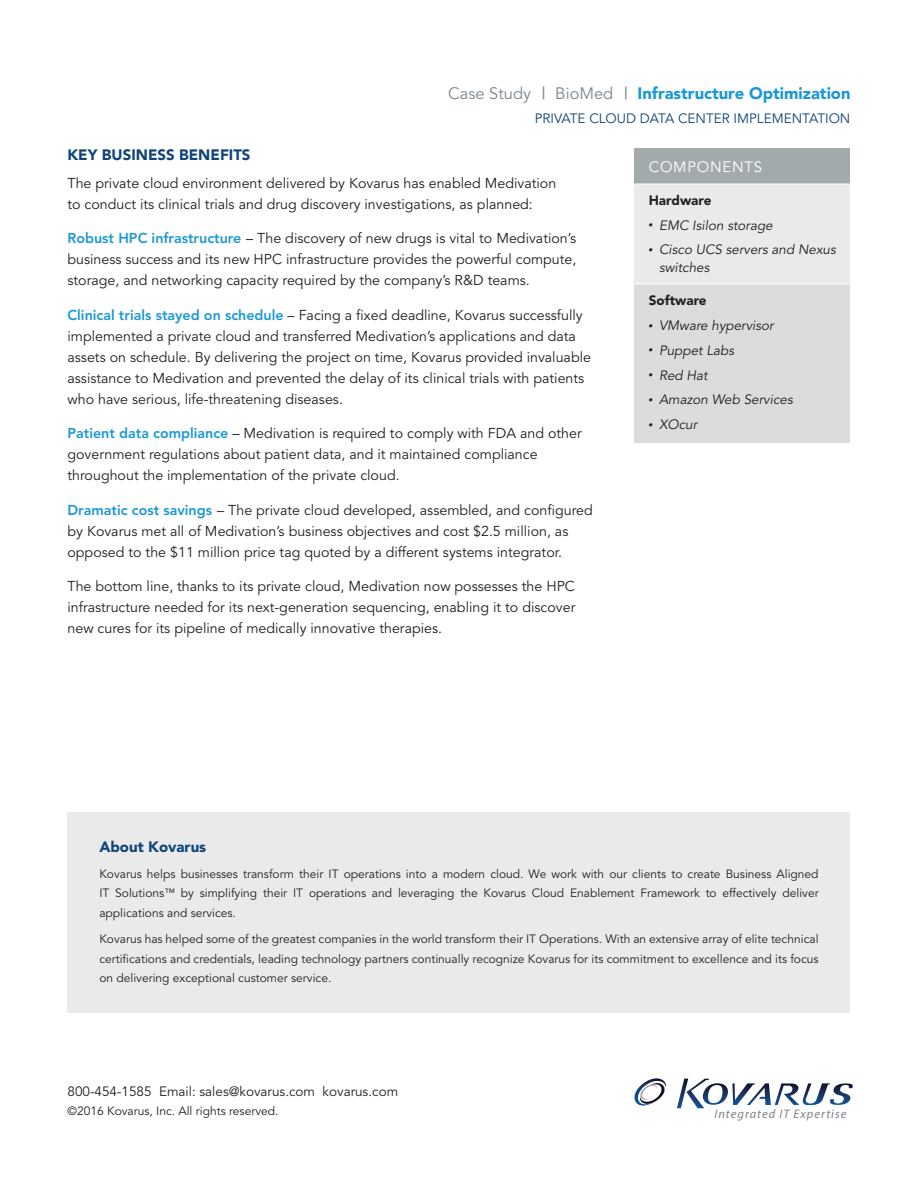
<style>
.page{position:relative;width:918px;height:1188px;background:#fff}
.page>*{position:absolute;margin:0;border:0;box-sizing:border-box;transform-origin:0 0}
.t1{font:900 16.5px "Avenir";color:#1a98d6}
.t2{font:900 15px "Avenir";color:#0f4479}
.t3{font:15px "Avenir";letter-spacing:.05em;color:#fff}
.t4{font:14.25px/21px "Avenir";color:#231f20}
.t5{font:italic 13.5px/18px "Avenir";color:#231f20}
.t6{font:13.5px "Avenir";color:#231f20}
.t7{font:13.5px "Avenir";color:#0f4479}
.t8{font:900 13.5px "Avenir";color:#231f20}
.t9{font:italic 12.45px "Myriad Pro";letter-spacing:.08em;color:#808285}
.t10{font:12px/19.5px "Avenir";color:#231f20;text-align:justify}
.s1{font-weight:400;color:#7d868d}
.s2{font-weight:500;color:#7d868d}
.s3{font-weight:800;color:#1a98d6}
.s4{font-size:9px}
.s5{font-size:10.5px}
</style>
<div class="page">
<svg style="left:634px;top:1078px;width:32px;height:28px"></svg>
<svg style="left:677px;top:1079px;width:176px;height:29px"></svg>
<div style="left:634px;top:148px;width:216px;height:36px;background:#a3aaac"></div>
<div style="left:634px;top:284px;width:216px;height:159px;background:#dbdcdd"></div>
<div style="left:634px;top:184px;width:216px;height:100px;background:#eaeaea"></div>
<hr style="left:634px;top:284px;width:216px;height:1px;background:#fff">
<hr style="left:634px;top:184px;width:216px;height:1px;background:#fff">
<div style="left:68px;top:812px;width:782px;height:200px;background:#eaeaea"></div>
<p class="t1" style="left:448px;top:83px;width:404px"><span class="s1">Case Study</span> <span class="s2">|</span> <span class="s1">BioMed</span> <span class="s2">|</span> Infrastructure Optimization</p>
<p class="t7" style="left:535px;top:110px;width:317px">PRIVATE CLOUD DATA CENTER IMPLEMENTATION</p>
<p class="t2" style="left:68px;top:146px;width:185px">KEY BUSINESS BENEFITS</p>
<p class="t4" style="left:68px;top:173px;width:490px">The private cloud environment delivered by Kovarus has enabled Medivation to conduct its clinical trials and drug discovery investigations, as planned:</p>
<p class="t4" style="left:68px;top:228px;width:511px;text-align:justify"><span class="s3">Robust HPC infrastructure</span> – The discovery of new drugs is vital to Medivation’s business success and its new HPC infrastructure provides the powerful compute, storage, and networking capacity required by the company’s R&amp;D teams.</p>
<p class="t4" style="left:68px;top:305px;width:525px"><span class="s3">Clinical trials stayed on schedule</span> – Facing a fixed deadline, Kovarus successfully implemented a private cloud and transferred Medivation’s applications and data assets on schedule. By delivering the project on time, Kovarus provided invaluable assistance to Medivation and prevented the delay of its clinical trials with patients who have serious, life-threatening diseases.</p>
<p class="t4" style="left:68px;top:423px;width:516px"><span class="s3">Patient data compliance</span> – Medivation is required to comply with FDA and other government regulations about patient data, and it maintained compliance throughout the implementation of the private cloud.</p>
<p class="t4" style="left:68px;top:500px;width:527px"><span class="s3">Dramatic cost savings</span> – The private cloud developed, assembled, and configured by Kovarus met all of Medivation’s business objectives and cost $2.5 million, as opposed to the $11 million price tag quoted by a different systems integrator.</p>
<p class="t4" style="left:68px;top:576px;width:509px;text-align:justify">The bottom line, thanks to its private cloud, Medivation now possesses the HPC infrastructure needed for its next-generation sequencing, enabling it to discover new cures for its pipeline of medically innovative therapies.</p>
<p class="t3" style="left:649px;top:158px;width:115px">COMPONENTS</p>
<p class="t8" style="left:649px;top:192px;width:64px">Hardware</p>
<p class="t5" style="left:648px;top:216px;width:126px"><span class="s4">•</span> EMC Isilon storage</p>
<p class="t5" style="left:659px;top:241px;width:178px;text-indent:-11px"><span class="s4">•</span> Cisco UCS servers and Nexus switches</p>
<p class="t8" style="left:649px;top:292px;width:59px">Software</p>
<p class="t5" style="left:648px;top:317px;width:127px"><span class="s4">•</span> VMware hypervisor</p>
<p class="t5" style="left:648px;top:342px;width:88px"><span class="s4">•</span> Puppet Labs</p>
<p class="t5" style="left:648px;top:366px;width:61px"><span class="s4">•</span> Red Hat</p>
<p class="t5" style="left:648px;top:391px;width:146px"><span class="s4">•</span> Amazon Web Services</p>
<p class="t5" style="left:648px;top:416px;width:51px"><span class="s4">•</span> XOcur</p>
<p class="t2" style="left:99px;top:837px;width:108px">About Kovarus</p>
<p class="t10" style="left:99px;top:864px;width:721px">Kovarus helps businesses transform their IT operations into a modern cloud. We work with our clients to create Business Aligned IT Solutions<span class="s5">™</span> by simplifying their IT operations and leveraging the Kovarus Cloud Enablement Framework to effectively deliver applications and services.</p>
<p class="t10" style="left:99px;top:930px;width:721px">Kovarus has helped some of the greatest companies in the world transform their IT Operations. With an extensive array of elite technical certifications and credentials, leading technology partners continually recognize Kovarus for its commitment to excellence and its focus on delivering exceptional customer service.</p>
<p class="t6" style="left:68px;top:1083px;width:332px">800-454-1585 Email: sales@kovarus.com kovarus.com</p>
<p class="t10" style="left:68px;top:1102px;width:213px">©2016 Kovarus, Inc. All rights reserved.</p>
<p class="t9" style="left:714px;top:1106px;width:133px">Integrated IT Expertise</p>
</div>
